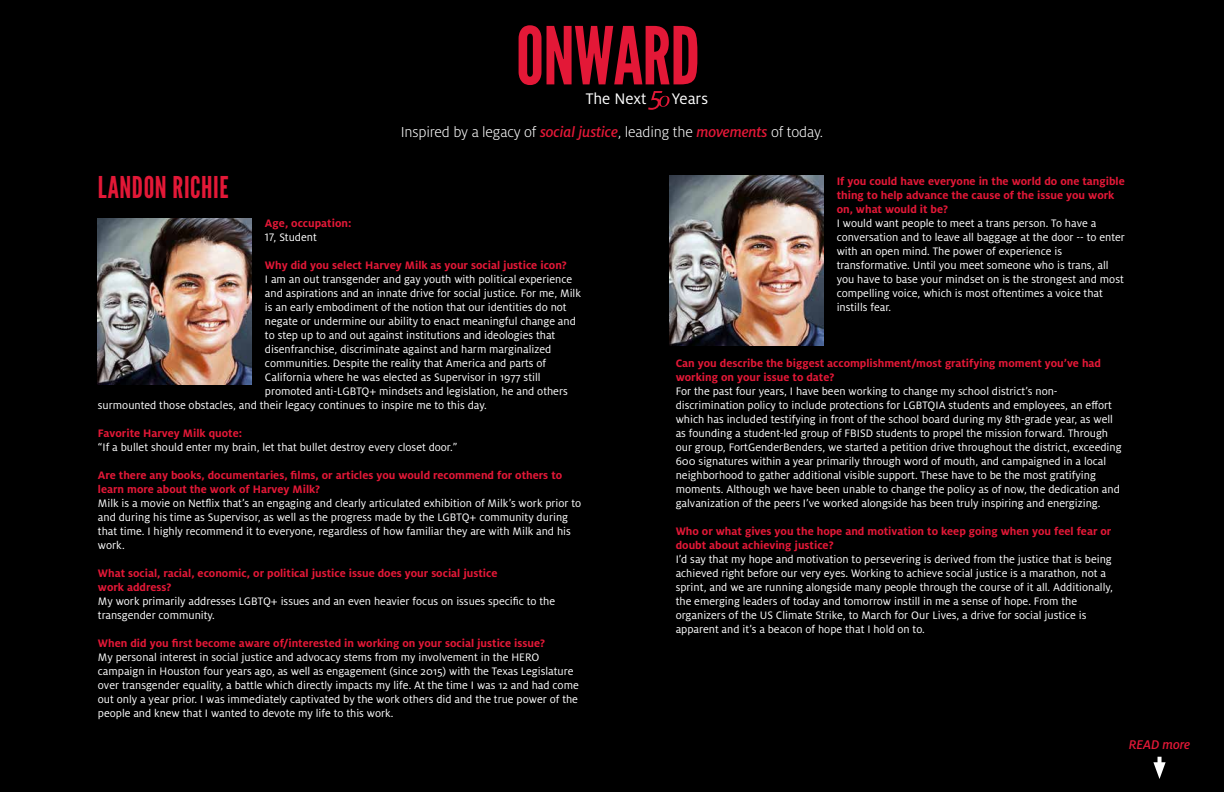
<style>
.page{position:relative;width:1224px;height:792px;background:#000}
.page>*{position:absolute;margin:0;border:0;box-sizing:border-box;transform-origin:0 0}
.t1{font:79.6px "League Gothic";letter-spacing:-.01em;color:#e31837}
.t2{font:30px "League Gothic";letter-spacing:.02em;color:#e31837}
.t3{font:17px "Milo OT";color:#fff}
.t4{font:300 16px "Milo OT";letter-spacing:-.01em;color:#fff}
.t5{font:italic 500 14px "Milo OT";letter-spacing:-.01em;color:#e31837}
.t6{font:12px/14px "Milo OT";color:#fff}
.t7{font:700 12px/14px "Milo OT";color:#e31837}
.s1{font-weight:500;font-style:italic;color:#e31837}
</style>
<div class="page">
<svg style="left:651px;top:91px;width:19px;height:14px"></svg>
<img style="left:98px;top:219px;width:153px;height:165px">
<img style="left:670px;top:175px;width:153px;height:171px">
<svg style="left:1158px;top:757px;width:4px;height:5px"></svg>
<svg style="left:1153px;top:762px;width:13px;height:17px"></svg>
<h1 class="t1" style="left:516px;top:9px;width:185px">ONWARD</h1>
<h3 class="t3" style="left:586px;top:90px;width:62px">The Next</h3>
<h3 class="t3" style="left:672px;top:90px;width:38px">Years</h3>
<h3 class="t4" style="left:401px;top:123px;width:424px">Inspired by a legacy of <span class="s1">social justice</span>, leading the <span class="s1">movements</span> of today.</h3>
<h2 class="t2" style="left:98px;top:170px;width:132px">LANDON RICHIE</h2>
<p class="t7" style="left:265px;top:216px;width:88px">Age, occupation:</p>
<p class="t6" style="left:265px;top:230px;width:53px">17, Student</p>
<p class="t7" style="left:265px;top:258px;width:303px">Why did you select Harvey Milk as your social justice icon?</p>
<p class="t6" style="left:265px;top:272px;width:309px">I am an out transgender and gay youth with political experience</p>
<p class="t6" style="left:265px;top:286px;width:317px">and aspirations and an innate drive for social justice. For me, Milk</p>
<p class="t6" style="left:265px;top:300px;width:303px">is an early embodiment of the notion that our identities do not</p>
<p class="t6" style="left:265px;top:314px;width:312px">negate or undermine our ability to enact meaningful change and</p>
<p class="t6" style="left:265px;top:328px;width:292px">to step up to and out against institutions and ideologies that</p>
<p class="t6" style="left:265px;top:342px;width:288px">disenfranchise, discriminate against and harm marginalized</p>
<p class="t6" style="left:265px;top:356px;width:283px">communities. Despite the reality that America and parts of</p>
<p class="t6" style="left:265px;top:370px;width:277px">California where he was elected as Supervisor in 1977 still</p>
<p class="t6" style="left:265px;top:384px;width:304px">promoted anti-LGBTQ+ mindsets and legislation, he and others</p>
<p class="t6" style="left:98px;top:398px;width:390px">surmounted those obstacles, and their legacy continues to inspire me to this day.</p>
<p class="t7" style="left:98px;top:426px;width:146px">Favorite Harvey Milk quote:</p>
<p class="t6" style="left:98px;top:440px;width:361px">“If a bullet should enter my brain, let that bullet destroy every closet door.”</p>
<p class="t7" style="left:98px;top:468px;width:466px">Are there any books, documentaries, films, or articles you would recommend for others to learn more about the work of Harvey Milk?</p>
<p class="t6" style="left:98px;top:496px;width:485px">Milk is a movie on Netflix that’s an engaging and clearly articulated exhibition of Milk’s work prior to and during his time as Supervisor, as well as the progress made by the LGBTQ+ community during that time. I highly recommend it to everyone, regardless of how familiar they are with Milk and his work.</p>
<p class="t7" style="left:98px;top:566px;width:401px">What social, racial, economic, or political justice issue does your social justice work address?</p>
<p class="t6" style="left:98px;top:594px;width:459px">My work primarily addresses LGBTQ+ issues and an even heavier focus on issues specific to the transgender community.</p>
<p class="t7" style="left:98px;top:636px;width:449px">When did you first become aware of/interested in working on your social justice issue?</p>
<p class="t6" style="left:98px;top:650px;width:482px">My personal interest in social justice and advocacy stems from my involvement in the HERO campaign in Houston four years ago, as well as engagement (since 2015) with the Texas Legislature over transgender equality, a battle which directly impacts my life. At the time I was 12 and had come out only a year prior. I was immediately captivated by the work others did and the true power of the people and knew that I wanted to devote my life to this work.</p>
<p class="t7" style="left:837px;top:174px;width:290px">If you could have everyone in the world do one tangible thing to help advance the cause of the issue you work on, what would it be?</p>
<p class="t6" style="left:837px;top:216px;width:290px">I would want people to meet a trans person. To have a conversation and to leave all baggage at the door -- to enter with an open mind. The power of experience is transformative. Until you meet someone who is trans, all you have to base your mindset on is the strongest and most compelling voice, which is most oftentimes a voice that instills fear.</p>
<p class="t7" style="left:676px;top:356px;width:427px">Can you describe the biggest accomplishment/most gratifying moment you’ve had working on your issue to date?</p>
<p class="t6" style="left:676px;top:384px;width:447px">For the past four years, I have been working to change my school district’s non&shy;discrimination policy to include protections for LGBTQIA students and employees, an effort which has included testifying in front of the school board during my 8th-grade year, as well as founding a student-led group of FBISD students to propel the mission forward. Through our group, FortGenderBenders, we started a petition drive throughout the district, exceeding 600 signatures within a year primarily through word of mouth, and campaigned in a local neighborhood to gather additional visible support. These have to be the most gratifying moments. Although we have been unable to change the policy as of now, the dedication and galvanization of the peers I’ve worked alongside has been truly inspiring and energizing.</p>
<p class="t7" style="left:676px;top:524px;width:437px">Who or what gives you the hope and motivation to keep going when you feel fear or doubt about achieving justice?</p>
<p class="t6" style="left:676px;top:552px;width:439px">I’d say that my hope and motivation to persevering is derived from the justice that is being achieved right before our very eyes. Working to achieve social justice is a marathon, not a sprint, and we are running alongside many people through the course of it all. Additionally, the emerging leaders of today and tomorrow instill in me a sense of hope. From the organizers of the US Climate Strike, to March for Our Lives, a drive for social justice is apparent and it’s a beacon of hope that I hold on to.</p>
<p class="t5" style="left:1129px;top:737px;width:63px">READ more</p>
</div>
